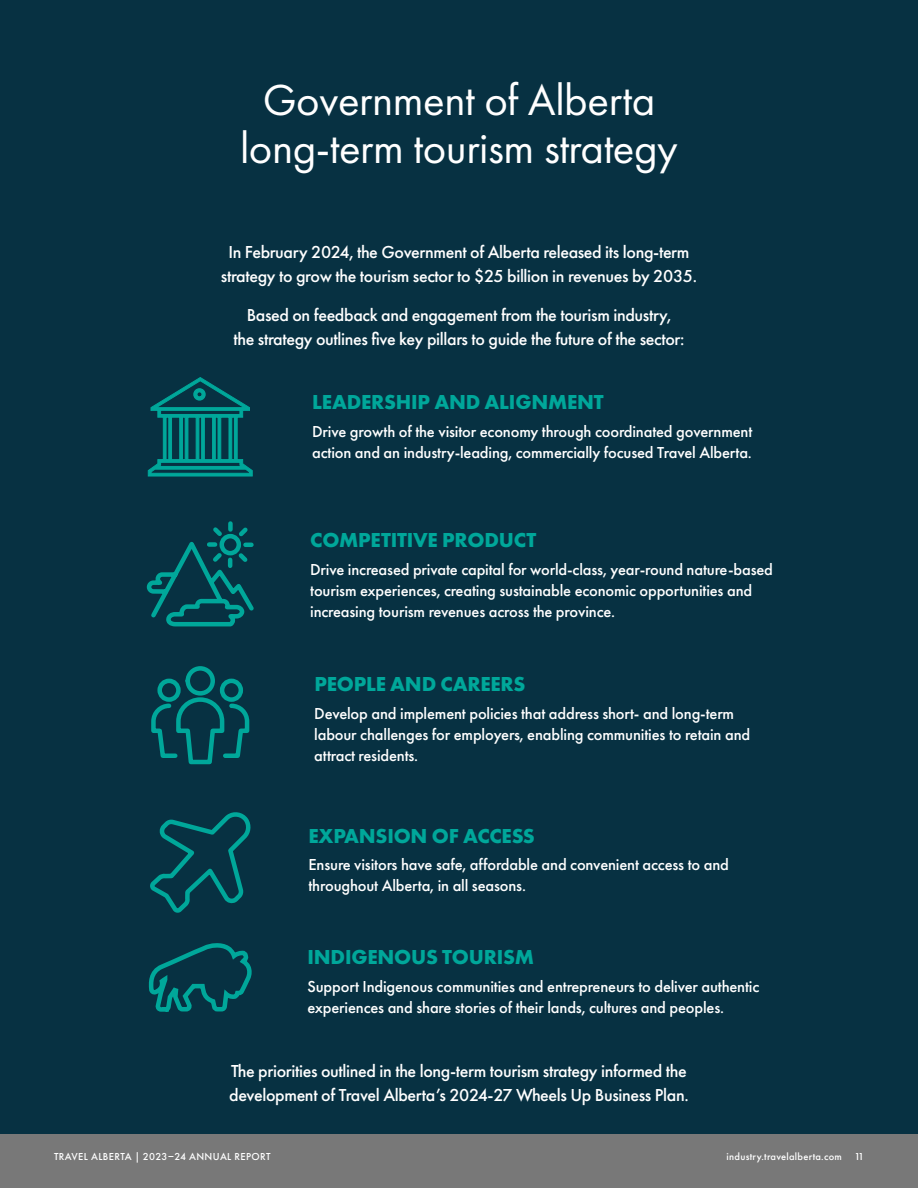
<style>
.page{position:relative;width:918px;height:1188px;background:#fff}
.page>*{position:absolute;margin:0;border:0;box-sizing:border-box;transform-origin:0 0}
.t1{font:45px/48px "Futura PT";letter-spacing:-.01em;color:#fff;text-align:center}
.t2{font:700 21px "Futura PT";letter-spacing:-.01em;color:#00a79a}
.t3{font:500 18px/24px "Futura PT";letter-spacing:-.02em;color:#fff;text-align:center}
.t4{font:500 16.5px/21px "Futura PT";letter-spacing:-.01em;color:#fff}
.t5{font:500 10.5px "Futura PT";letter-spacing:.025em;color:#fff}
</style>
<div class="page">
<div style="left:0;top:0;width:918px;height:1134px;background:#073142"></div>
<div style="left:0;top:1134px;width:918px;height:54px;background:#787878"></div>
<svg style="left:148px;top:377px;width:105px;height:100px"></svg>
<svg style="left:146px;top:521px;width:108px;height:106px"></svg>
<svg style="left:150px;top:813px;width:101px;height:99px"></svg>
<svg style="left:151px;top:666px;width:99px;height:99px"></svg>
<svg style="left:148px;top:943px;width:104px;height:69px"></svg>
<h1 class="t1" style="left:240px;top:76px;width:439px">Government of Alberta long-term tourism strategy</h1>
<p class="t3" style="left:221px;top:240px;width:478px">In February 2024, the Government of Alberta released its long-term strategy to grow the tourism sector to $25 billion in revenues by 2035.</p>
<p class="t3" style="left:234px;top:303px;width:452px">Based on feedback and engagement from the tourism industry,<br>the strategy outlines five key pillars to guide the future of the sector:</p>
<p class="t2" style="left:312px;top:388px;width:293px">LEADERSHIP AND ALIGNMENT</p>
<p class="t4" style="left:312px;top:421px;width:442px">Drive growth of the visitor economy through coordinated government action and an industry-leading, commercially focused Travel Alberta.</p>
<p class="t2" style="left:310px;top:527px;width:227px">COMPETITIVE PRODUCT</p>
<p class="t4" style="left:310px;top:559px;width:464px">Drive increased private capital for world-class, year-round nature-based tourism experiences, creating sustainable economic opportunities and increasing tourism revenues across the province.</p>
<p class="t2" style="left:314px;top:670px;width:213px">PEOPLE AND CAREERS</p>
<p class="t4" style="left:314px;top:703px;width:438px">Develop and implement policies that address short- and long-term labour challenges for employers, enabling communities to retain and attract residents.</p>
<p class="t2" style="left:309px;top:822px;width:228px">EXPANSION OF ACCESS</p>
<p class="t4" style="left:308px;top:854px;width:422px">Ensure visitors have safe, affordable and convenient access to and throughout Alberta, in all seasons.</p>
<p class="t2" style="left:308px;top:944px;width:228px">INDIGENOUS TOURISM</p>
<p class="t4" style="left:307px;top:976px;width:453px">Support Indigenous communities and entrepreneurs to deliver authentic experiences and share stories of their lands, cultures and peoples.</p>
<p class="t3" style="left:229px;top:1059px;width:461px;text-align:left">The priorities outlined in the long-term tourism strategy informed the development of Travel Alberta’s 2024-27 Wheels Up Business Plan.</p>
<p class="t5" style="left:54px;top:1150px;width:218px">TRAVEL ALBERTA | 2023–24 ANNUAL REPORT</p>
<p class="t5" style="left:727px;top:1150px;width:139px">industry.travelalberta.com 11</p>
</div>
